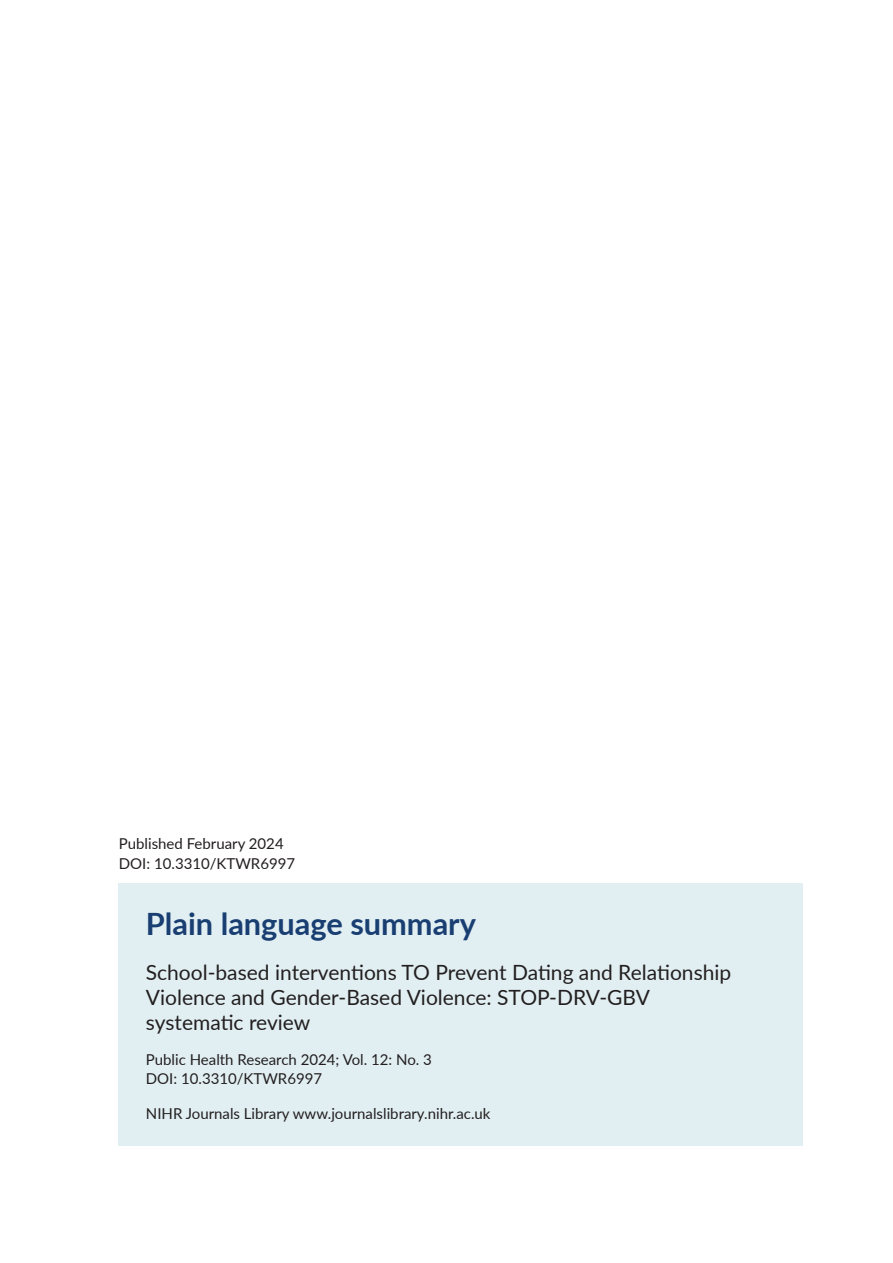
<style>
.page{position:relative;width:893px;height:1263px;background:#fff}
.page>*{position:absolute;margin:0;border:0;box-sizing:border-box;transform-origin:0 0}
.t1{font:700 30.75px "Lato";color:#193e72}
.t2{font:21px/25.2px "Lato";color:#231f20}
.t3{font:15px/19.5px "Lato";color:#231f20}
</style>
<div class="page">
<div style="left:119px;top:883px;width:684px;height:263px;background:#e1eff2"></div>
<p class="t3" style="left:119px;top:833px;width:178px">Published February 2024<br>DOI: 10.3310/KTWR6997</p>
<h1 class="t1" style="left:146px;top:901px;width:332px">Plain language summary</h1>
<h2 class="t2" style="left:146px;top:959px;width:587px">School-based interventions TO Prevent Dating and Relationship<br>Violence and Gender-Based Violence: STOP-DRV-GBV systematic review</h2>
<p class="t3" style="left:146px;top:1049px;width:288px">Public Health Research 2024; Vol. 12: No. 3<br>DOI: 10.3310/KTWR6997</p>
<p class="t3" style="left:146px;top:1103px;width:346px">NIHR Journals Library www.journalslibrary.nihr.ac.uk</p>
</div>
